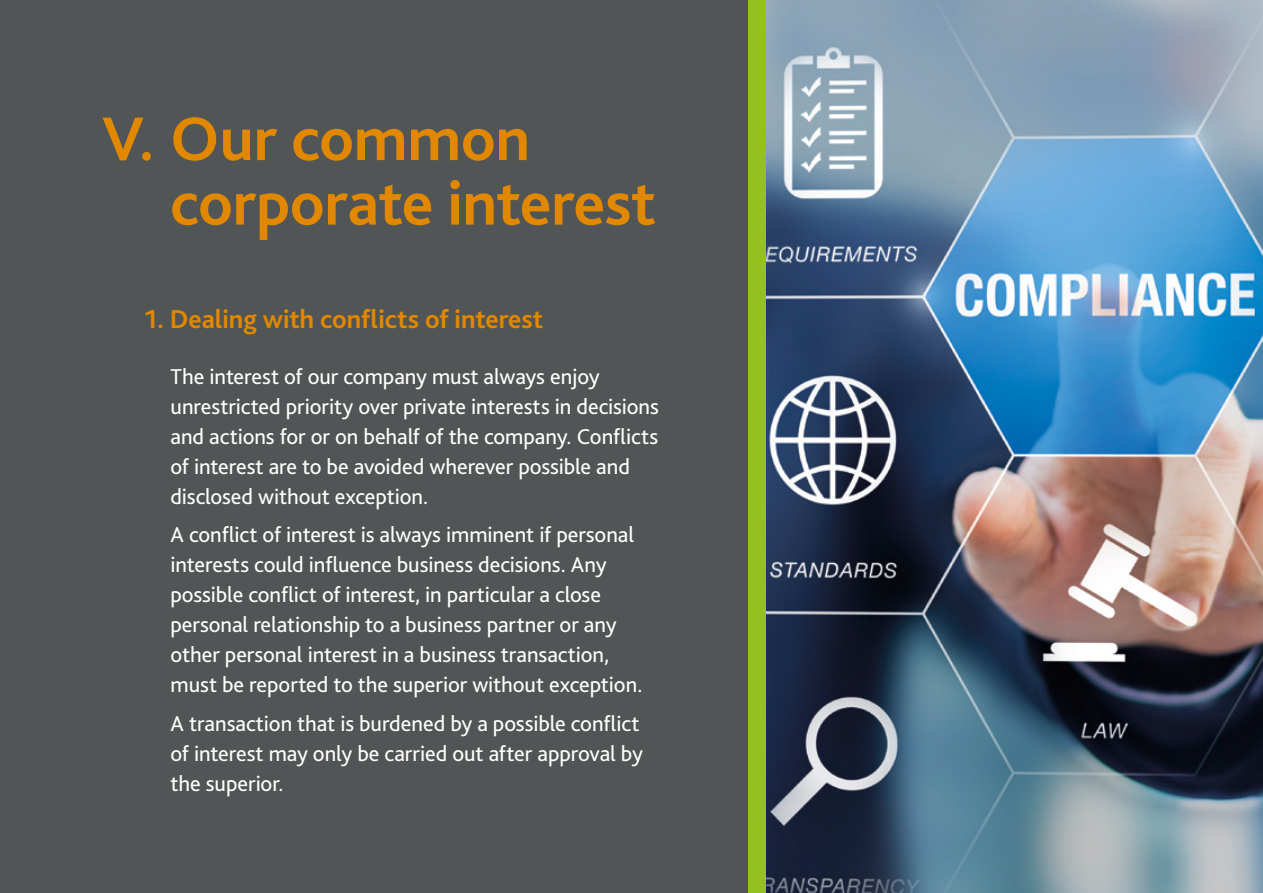
<style>
.page{position:relative;width:1263px;height:893px;background:#fff}
.page>*{position:absolute;margin:0;border:0;box-sizing:border-box;transform-origin:0 0}
.t1{font:700 64.5px/64.5px "Bliss 2";letter-spacing:-.005em;color:#e18800}
.t2{font:700 27px "Bliss 2";letter-spacing:-.005em;color:#e18800}
.t3{font:22.5px/30px "Bliss 2";letter-spacing:-.005em;color:#fff}
</style>
<div class="page">
<div style="left:0;top:0;width:748px;height:893px;background:#525556"></div>
<img style="left:765px;top:0;width:498px;height:893px">
<div style="left:748px;top:0;width:17px;height:893px;background:#95c11f"></div>
<h1 class="t1" style="left:170px;top:105px;width:487px;text-indent:-68px">V. Our common corporate interest</h1>
<p class="t2" style="left:144px;top:303px;width:401px">1. Dealing with conflicts of interest</p>
<p class="t3" style="left:171px;top:361px;width:490px">The interest of our company must always enjoy unrestricted priority over private interests in decisions and actions for or on behalf of the company. Conflicts of interest are to be avoided wherever possible and disclosed without exception.</p>
<p class="t3" style="left:171px;top:519px;width:473px">A conflict of interest is always imminent if personal interests could influence business decisions. Any possible conflict of interest, in particular a close personal relationship to a business partner or any other personal interest in a business transaction, must be reported to the superior without exception.</p>
<p class="t3" style="left:171px;top:708px;width:474px">A transaction that is burdened by a possible conflict of interest may only be carried out after approval by the superior.</p>
</div>
